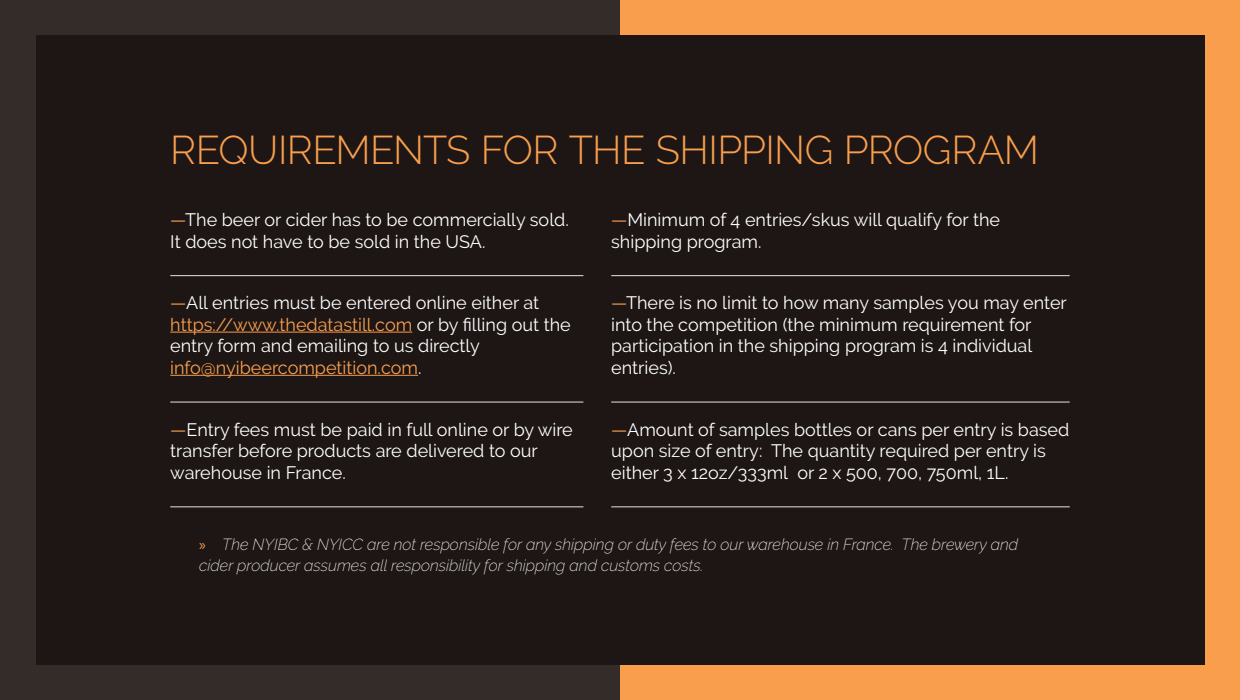
<style>
.page{position:relative;width:1240px;height:700px;background:#fff}
.page>*{position:absolute;margin:0;border:0;box-sizing:border-box;transform-origin:0 0}
.t1{font:300 40px "Raleway";letter-spacing:-.015em;color:#f99e4d}
.t2{font:18px/21.6px "Raleway";color:#fff}
.t3{font:italic 200 16px/20.6px "Raleway";color:#fff}
.s1{color:#f99e4d}
.s2{font-family:"Myriad Pro";font-weight:400;font-style:normal;color:#f99e4d}
</style>
<div class="page">
<div style="left:614px;top:0;width:626px;height:700px;background:#f99e4d"></div>
<div style="left:0;top:0;width:620px;height:700px;background:#332c29"></div>
<div style="left:36px;top:35px;width:1169px;height:630px;background:#1d1615"></div>
<hr style="left:170px;top:275px;width:413px;height:1px;background:#e5e4e7">
<hr style="left:170px;top:332px;width:242px;height:1px;background:#f99e4d">
<hr style="left:170px;top:375px;width:248px;height:1px;background:#f99e4d">
<hr style="left:170px;top:402px;width:413px;height:1px;background:#e5e4e7">
<hr style="left:170px;top:506px;width:413px;height:1px;background:#e5e4e7">
<hr style="left:611px;top:275px;width:459px;height:1px;background:#e5e4e7">
<hr style="left:611px;top:402px;width:459px;height:1px;background:#e5e4e7">
<hr style="left:611px;top:506px;width:459px;height:1px;background:#e5e4e7">
<h1 class="t1" style="left:170px;top:126px;width:870px">REQUIREMENTS FOR THE SHIPPING PROGRAM</h1>
<p class="t2" style="left:170px;top:209px;width:400px"><span class="s1">—</span>The beer or cider has to be commercially sold.<br>It does not have to be sold in the USA.</p>
<p class="t2" style="left:170px;top:292px;width:402px"><span class="s1">—</span>All entries must be entered online either at <span class="s1">https://www.thedatastill.com</span> or by filling out the entry form and emailing to us directly <span class="s1">info@nyibeercompetition.com</span>.</p>
<p class="t2" style="left:170px;top:418px;width:404px"><span class="s1">—</span>Entry fees must be paid in full online or by wire transfer before products are delivered to our warehouse in France.</p>
<p class="t2" style="left:611px;top:209px;width:390px"><span class="s1">—</span>Minimum of 4 entries/skus will qualify for the shipping program.</p>
<p class="t2" style="left:611px;top:292px;width:457px"><span class="s1">—</span>There is no limit to how many samples you may enter into the competition (the minimum requirement for participation in the shipping program is 4 individual entries).</p>
<p class="t2" style="left:611px;top:418px;width:460px"><span class="s1">—</span>Amount of samples bottles or cans per entry is based upon size of entry: The quantity required per entry is either 3 x 12oz/333ml or 2 x 500, 700, 750ml, 1L.</p>
<p class="t3" style="left:199px;top:534px;width:820px"><span class="s2">»</span> The NYIBC &amp; NYICC are not responsible for any shipping or duty fees to our warehouse in France. The brewery and cider producer assumes all responsibility for shipping and customs costs.</p>
</div>
